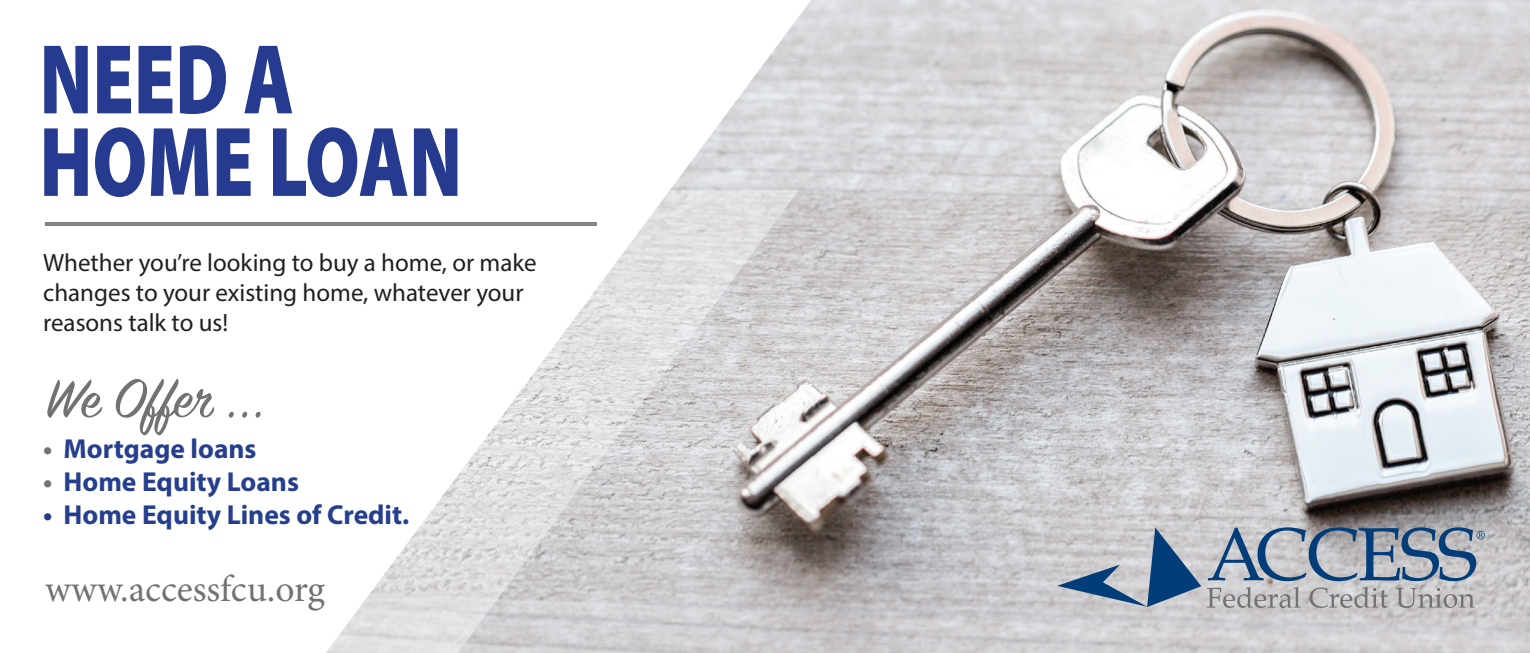
<style>
.page{position:relative;width:1530px;height:653px;background:#fff}
.page>*{position:absolute;margin:0;border:0;box-sizing:border-box;transform-origin:0 0}
.t1{font:900 100px "Myriad Pro";color:#263b90;scale:.75 1}
.t2{font:60px "Sign Painter House Script";letter-spacing:-.01em;color:#727274}
.t3{font:37.5px "Minion Pro";color:#727274}
.t4{font:700 27.5px "Myriad Pro";color:#253f8e}
.t5{font:25px/30px "Myriad Pro";color:#231f20}
.s1{color:#727274}
.s2{color:#263b90}
</style>
<div class="page">
<hr style="left:46px;top:222px;width:551px;height:4px;background:#808285">
<img style="left:670px;top:0;width:860px;height:652px">
<svg style="left:327px;top:190px;width:472px;height:462px"></svg>
<svg style="left:1057px;top:527px;width:144px;height:80px;background:#96a5b6"></svg>
<svg style="left:1207px;top:527px;width:278px;height:81px;background:#9da6b3"></svg>
<p class="t1" style="left:40px;top:13px;width:341px">NEED A</p>
<p class="t1" style="left:40px;top:95px;width:565px">HOME LOAN</p>
<p class="t5" style="left:43px;top:247px;width:495px">Whether you’re looking to buy a home, or make changes to your existing home, whatever your reasons talk to us!</p>
<p class="t2" style="left:45px;top:362px;width:222px">We Offer ...</p>
<p class="t4" style="left:43px;top:430px;width:215px"><span class="s1">•</span> Mortgage loans</p>
<p class="t4" style="left:43px;top:463px;width:257px"><span class="s1">•</span> Home Equity Loans</p>
<p class="t4" style="left:43px;top:496px;width:367px"><span class="s2">•</span> Home Equity Lines of Credit.</p>
<p class="t3" style="left:45px;top:563px;width:282px">www.accessfcu.org</p>
</div>
